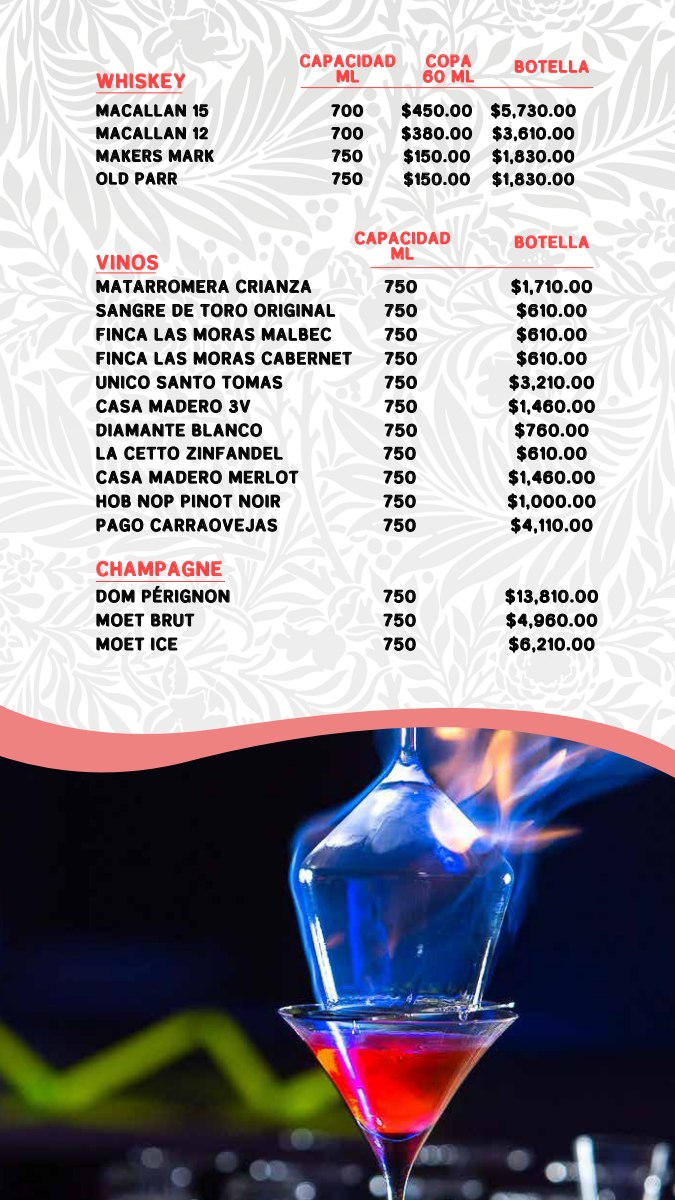
<style>
.page{position:relative;width:675px;height:1200px;background:#fff}
.page>*{position:absolute;margin:0;border:0;box-sizing:border-box;transform-origin:0 0}
.t1{font:500 23.2px "Banda Niera";letter-spacing:.03em;color:#ff4040}
.t2{font:500 19.9px/23.9px "Banda Niera";letter-spacing:.03em;color:#000;text-align:justify}
.t3{font:500 19.3px/15.5px "Banda Niera";letter-spacing:.03em;color:#ff4040;text-align:center}
.t4{font:500 19px/22.8px "Banda Niera";letter-spacing:.03em;color:#000;text-align:justify}
.t5{font:500 18.9px/22.7px "Banda Niera";letter-spacing:.03em;color:#000}
</style>
<div class="page">
<img style="left:0;top:0;width:675px;height:660px">
<img style="left:0;top:660px;width:675px;height:540px">
<img style="left:0;top:727px;width:675px;height:54px">
<svg style="left:299px;top:54px;width:97px;height:29px"></svg>
<svg style="left:423px;top:54px;width:52px;height:30px"></svg>
<svg style="left:514px;top:59px;width:76px;height:15px"></svg>
<hr style="left:301px;top:87px;width:292px;height:1px;background:#ff4040">
<svg style="left:97px;top:280px;width:132px;height:13px"></svg>
<svg style="left:236px;top:280px;width:75px;height:13px"></svg>
<svg style="left:96px;top:304px;width:69px;height:13px"></svg>
<svg style="left:173px;top:304px;width:20px;height:13px"></svg>
<svg style="left:200px;top:304px;width:47px;height:13px"></svg>
<svg style="left:255px;top:304px;width:80px;height:13px"></svg>
<svg style="left:97px;top:328px;width:50px;height:13px"></svg>
<svg style="left:155px;top:328px;width:31px;height:13px"></svg>
<svg style="left:194px;top:328px;width:60px;height:13px"></svg>
<svg style="left:262px;top:328px;width:69px;height:13px"></svg>
<svg style="left:97px;top:352px;width:50px;height:13px"></svg>
<svg style="left:155px;top:352px;width:31px;height:13px"></svg>
<svg style="left:194px;top:352px;width:60px;height:13px"></svg>
<svg style="left:262px;top:352px;width:90px;height:13px"></svg>
<svg style="left:96px;top:376px;width:54px;height:13px"></svg>
<svg style="left:157px;top:376px;width:58px;height:13px"></svg>
<svg style="left:222px;top:376px;width:60px;height:13px"></svg>
<svg style="left:96px;top:399px;width:46px;height:14px"></svg>
<svg style="left:149px;top:399px;width:73px;height:14px"></svg>
<svg style="left:229px;top:398px;width:21px;height:15px"></svg>
<svg style="left:97px;top:424px;width:88px;height:13px"></svg>
<svg style="left:192px;top:423px;width:70px;height:14px"></svg>
<svg style="left:385px;top:280px;width:32px;height:13px"></svg>
<svg style="left:385px;top:304px;width:32px;height:13px"></svg>
<svg style="left:385px;top:328px;width:32px;height:13px"></svg>
<svg style="left:385px;top:352px;width:32px;height:13px"></svg>
<svg style="left:385px;top:376px;width:32px;height:13px"></svg>
<svg style="left:385px;top:400px;width:32px;height:13px"></svg>
<svg style="left:385px;top:424px;width:32px;height:13px"></svg>
<svg style="left:512px;top:279px;width:80px;height:16px"></svg>
<svg style="left:517px;top:303px;width:70px;height:16px"></svg>
<svg style="left:517px;top:327px;width:70px;height:16px"></svg>
<svg style="left:517px;top:351px;width:70px;height:16px"></svg>
<svg style="left:510px;top:375px;width:84px;height:16px"></svg>
<svg style="left:509px;top:399px;width:86px;height:16px"></svg>
<svg style="left:515px;top:423px;width:73px;height:15px"></svg>
<svg style="left:96px;top:249px;width:63px;height:22px"></svg>
<hr style="left:96px;top:272px;width:60px;height:1px;background:#ff4040">
<svg style="left:96px;top:73px;width:90px;height:16px"></svg>
<hr style="left:96px;top:92px;width:86px;height:1px;background:#ff4040">
<svg style="left:96px;top:104px;width:90px;height:13px"></svg>
<svg style="left:193px;top:104px;width:15px;height:14px"></svg>
<svg style="left:96px;top:127px;width:90px;height:13px"></svg>
<svg style="left:193px;top:127px;width:15px;height:12px"></svg>
<svg style="left:96px;top:150px;width:66px;height:13px"></svg>
<svg style="left:169px;top:150px;width:45px;height:13px"></svg>
<svg style="left:96px;top:172px;width:32px;height:13px"></svg>
<svg style="left:135px;top:172px;width:42px;height:13px"></svg>
<svg style="left:332px;top:104px;width:31px;height:15px"></svg>
<svg style="left:332px;top:127px;width:31px;height:15px"></svg>
<svg style="left:332px;top:150px;width:30px;height:15px"></svg>
<svg style="left:332px;top:172px;width:30px;height:15px"></svg>
<svg style="left:402px;top:103px;width:70px;height:15px"></svg>
<svg style="left:402px;top:126px;width:70px;height:15px"></svg>
<svg style="left:404px;top:149px;width:66px;height:15px"></svg>
<svg style="left:404px;top:172px;width:66px;height:15px"></svg>
<svg style="left:491px;top:103px;width:85px;height:16px"></svg>
<svg style="left:493px;top:126px;width:81px;height:15px"></svg>
<svg style="left:493px;top:149px;width:81px;height:15px"></svg>
<svg style="left:493px;top:172px;width:81px;height:15px"></svg>
<svg style="left:97px;top:447px;width:20px;height:13px"></svg>
<svg style="left:124px;top:447px;width:55px;height:13px"></svg>
<svg style="left:187px;top:447px;width:96px;height:13px"></svg>
<svg style="left:96px;top:470px;width:46px;height:14px"></svg>
<svg style="left:149px;top:470px;width:73px;height:14px"></svg>
<svg style="left:229px;top:470px;width:69px;height:14px"></svg>
<svg style="left:97px;top:494px;width:34px;height:14px"></svg>
<svg style="left:138px;top:494px;width:35px;height:14px"></svg>
<svg style="left:181px;top:494px;width:51px;height:14px"></svg>
<svg style="left:239px;top:494px;width:41px;height:14px"></svg>
<svg style="left:97px;top:518px;width:46px;height:14px"></svg>
<svg style="left:151px;top:517px;width:126px;height:15px"></svg>
<svg style="left:384px;top:447px;width:32px;height:13px"></svg>
<svg style="left:384px;top:471px;width:32px;height:13px"></svg>
<svg style="left:384px;top:495px;width:32px;height:13px"></svg>
<svg style="left:384px;top:519px;width:32px;height:13px"></svg>
<svg style="left:517px;top:446px;width:70px;height:16px"></svg>
<svg style="left:509px;top:470px;width:86px;height:16px"></svg>
<svg style="left:508px;top:494px;width:88px;height:16px"></svg>
<svg style="left:511px;top:517px;width:81px;height:17px"></svg>
<svg style="left:97px;top:589px;width:37px;height:14px"></svg>
<svg style="left:142px;top:586px;width:88px;height:17px"></svg>
<svg style="left:97px;top:613px;width:47px;height:14px"></svg>
<svg style="left:151px;top:614px;width:43px;height:13px"></svg>
<svg style="left:97px;top:637px;width:47px;height:14px"></svg>
<svg style="left:151px;top:637px;width:26px;height:14px"></svg>
<svg style="left:384px;top:590px;width:32px;height:13px"></svg>
<svg style="left:384px;top:614px;width:32px;height:13px"></svg>
<svg style="left:384px;top:638px;width:32px;height:13px"></svg>
<svg style="left:506px;top:589px;width:92px;height:16px"></svg>
<svg style="left:507px;top:613px;width:90px;height:16px"></svg>
<svg style="left:509px;top:636px;width:85px;height:16px"></svg>
<svg style="left:96px;top:560px;width:127px;height:17px"></svg>
<hr style="left:96px;top:581px;width:129px;height:1px;background:#ff4040">
<hr style="left:370px;top:267px;width:223px;height:1px;background:#ff4040">
<svg style="left:514px;top:235px;width:76px;height:14px"></svg>
<svg style="left:354px;top:231px;width:97px;height:30px"></svg>
<p class="t3" style="left:300px;top:54px;width:98px">CAPACIDAD<br>ML</p>
<p class="t3" style="left:423px;top:54px;width:53px;text-align:left">COPA<br>60 ML</p>
<p class="t3" style="left:514px;top:60px;width:77px">BOTELLA</p>
<p class="t1" style="left:96px;top:69px;width:91px">WHISKEY</p>
<p class="t5" style="left:96px;top:100px;width:120px">MACALLAN 15<br>MACALLAN 12<br>MAKERS MARK<br>OLD PARR</p>
<p class="t5" style="left:331px;top:100px;width:34px;text-align:justify">700<br>700<br>750<br>750</p>
<p class="t4" style="left:401px;top:100px;width:73px">$450.00 $380.00 $150.00 $150.00</p>
<p class="t4" style="left:490px;top:100px;width:87px">$5,730.00 $3,610.00 $1,830.00 $1,830.00</p>
<p class="t1" style="left:96px;top:250px;width:64px">VINOS</p>
<p class="t3" style="left:354px;top:231px;width:98px">CAPACIDAD</p>
<p class="t3" style="left:514px;top:235px;width:77px">BOTELLA</p>
<p class="t3" style="left:391px;top:247px;width:25px">ML</p>
<p class="t2" style="left:96px;top:275px;width:258px;text-align:left">MATARROMERA CRIANZA<br>SANGRE DE TORO ORIGINAL<br>FINCA LAS MORAS MALBEC<br>FINCA LAS MORAS CABERNET<br>UNICO SANTO TOMAS<br>CASA MADERO 3V<br>DIAMANTE BLANCO</p>
<p class="t2" style="left:384px;top:275px;width:35px">750<br>750<br>750<br>750<br>750<br>750<br>750</p>
<p class="t2" style="left:508px;top:275px;width:89px;text-align:center">$1,710.00 $610.00 $610.00 $610.00 $3,210.00 $1,460.00 $760.00</p>
<p class="t2" style="left:96px;top:442px;width:204px;text-align:left">LA CETTO ZINFANDEL<br>CASA MADERO MERLOT<br>HOB NOP PINOT NOIR<br>PAGO CARRAOVEJAS</p>
<p class="t2" style="left:383px;top:442px;width:35px">750<br>750<br>750<br>750</p>
<p class="t2" style="left:507px;top:442px;width:90px;text-align:center">$610.00 $1,460.00 $1,000.00 $4,110.00</p>
<p class="t1" style="left:96px;top:557px;width:128px">CHAMPAGNE</p>
<p class="t2" style="left:96px;top:585px;width:136px;text-align:left">DOM PÉRIGNON<br>MOET BRUT<br>MOET ICE</p>
<p class="t2" style="left:383px;top:585px;width:35px">750<br>750<br>750</p>
<p class="t2" style="left:505px;top:585px;width:95px">$13,810.00 $4,960.00 $6,210.00</p>
</div>
